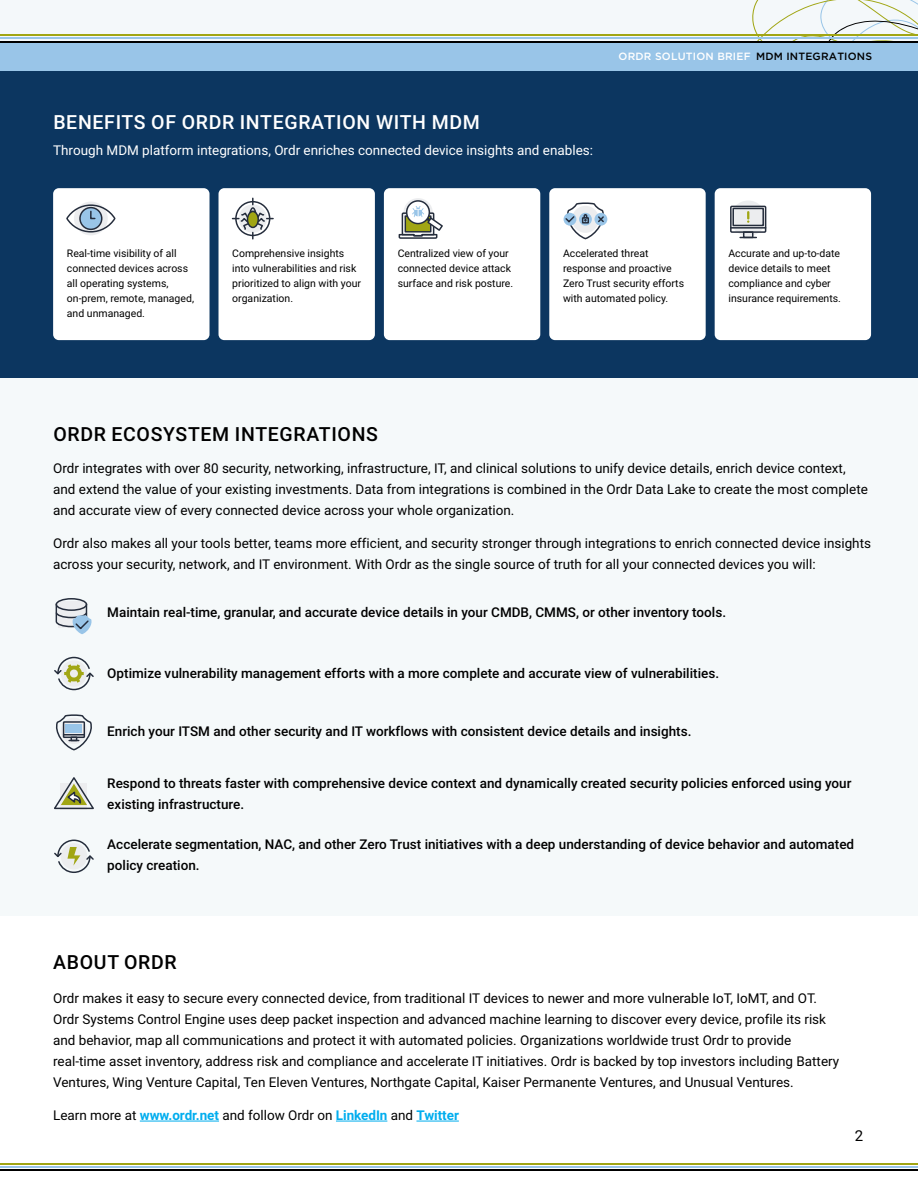
<style>
.page{position:relative;width:918px;height:1188px;background:#fff}
.page>*{position:absolute;margin:0;border:0;box-sizing:border-box;transform-origin:0 0}
.t1{font:500 19.5px "Roboto";letter-spacing:.035em;color:#000}
.t2{font:500 19.5px "Roboto";letter-spacing:.035em;color:#fff}
.t3{font:15px "Roboto";color:#000}
.t4{font:13.5px/21px "Roboto";color:#000}
.t5{font:500 13.5px/21px "Roboto";color:#000}
.t6{font:13.5px "Roboto";color:#fff}
.t7{font:10.5px/15px "Roboto";color:#000}
.t8{font:500 10.5px "Gotham";letter-spacing:.02em;color:#fff}
.s1{color:#000}
.s2{font-weight:700;color:#00adee}
</style>
<div class="page">
<div style="left:0;top:378px;width:918px;height:537px;background:#f5f9fa"></div>
<div style="left:58px;top:601px;width:27px;height:27px;background:#ecedef"></div>
<div style="left:0;top:70px;width:918px;height:308px;background:#0c3660"></div>
<hr style="left:0;top:1166px;width:918px;height:1px;background:#99c5e8">
<hr style="left:0;top:1163px;width:918px;height:1px;background:#a1a614">
<hr style="left:0;top:1170px;width:918px;height:1px;background:#000">
<div style="left:0;top:0;width:918px;height:70px;background:#f4f8fa"></div>
<svg style="left:749px;top:0;width:169px;height:43px"></svg>
<hr style="left:0;top:38px;width:918px;height:1px;background:#99c5e8">
<hr style="left:0;top:34px;width:918px;height:2px;background:#a1a614">
<hr style="left:0;top:41px;width:918px;height:1px;background:#000">
<hr style="left:140px;top:1121px;width:79px;height:1px;background:#00adee">
<hr style="left:336px;top:1121px;width:51px;height:1px;background:#00adee">
<hr style="left:416px;top:1121px;width:43px;height:1px;background:#00adee">
<div style="left:0;top:43px;width:918px;height:27px;background:#99c5e8"></div>
<div style="left:56px;top:598px;width:31px;height:13px;border:2px solid #252d3c;border-radius:50%"></div>
<svg style="left:55px;top:603px;width:37px;height:31px"></svg>
<svg style="left:54px;top:656px;width:40px;height:35px"></svg>
<svg style="left:55px;top:715px;width:37px;height:36px"></svg>
<svg style="left:54px;top:777px;width:40px;height:33px"></svg>
<svg style="left:54px;top:839px;width:40px;height:34px"></svg>
<div style="left:53px;top:188px;width:157px;height:152px;background:#fff;border-radius:6px"></div>
<svg style="left:74px;top:202px;width:34px;height:33px"></svg>
<div style="left:66px;top:204px;width:50px;height:29px;border:2px solid #252d3c;border-radius:50%"></div>
<div style="left:80px;top:208px;width:22px;height:21px;background:#99c5e8;border-radius:50%"></div>
<div style="left:79px;top:207px;width:23px;height:23px;border:2px solid #252d3c;border-radius:50%"></div>
<svg style="left:90px;top:210px;width:6px;height:10px"></svg>
<div style="left:219px;top:188px;width:156px;height:152px;background:#fff;border-radius:6px"></div>
<div style="left:384px;top:188px;width:156px;height:152px;background:#fff;border-radius:6px"></div>
<div style="left:549px;top:188px;width:157px;height:152px;background:#fff;border-radius:6px"></div>
<div style="left:715px;top:188px;width:156px;height:152px;background:#fff;border-radius:6px"></div>
<svg style="left:233px;top:198px;width:40px;height:41px"></svg>
<div style="left:247px;top:211px;width:11px;height:16px;background:#a1a614;border-radius:50%"></div>
<div style="left:247px;top:211px;width:12px;height:17px;border:2px solid #252d3c;border-radius:50%"></div>
<div style="left:403px;top:198px;width:30px;height:30px;background:#ecedef;border-radius:50%"></div>
<svg style="left:398px;top:200px;width:45px;height:39px"></svg>
<svg style="left:564px;top:203px;width:42px;height:37px"></svg>
<svg style="left:730px;top:201px;width:36px;height:35px"></svg>
<div style="left:730px;top:206px;width:36px;height:27px;border:2px solid #252d3c"></div>
<div style="left:732px;top:208px;width:32px;height:18px;border:2px solid #252d3c"></div>
<hr style="left:731px;top:227px;width:35px;height:2px;background:#252d3c">
<div style="left:743px;top:231px;width:10px;height:7px;border:2px solid #252d3c"></div>
<svg style="left:747px;top:211px;width:2px;height:12px"></svg>
<h1 class="t2" style="left:53px;top:108px;width:428px">BENEFITS OF ORDR INTEGRATION WITH MDM</h1>
<p class="t6" style="left:53px;top:140px;width:541px">Through MDM platform integrations, Ordr enriches connected device insights and enables:</p>
<p class="t8" style="left:619px;top:51px;width:255px">ORDR SOLUTION BRIEF <span class="s1">MDM INTEGRATIONS</span></p>
<p class="t7" style="left:67px;top:245px;width:129px">Real-time visibility of all connected devices across all operating systems, on-prem, remote, managed, and unmanaged.</p>
<p class="t7" style="left:232px;top:245px;width:130px">Comprehensive insights into vulnerabilities and risk prioritized to align with your organization.</p>
<p class="t7" style="left:398px;top:245px;width:117px">Centralized view of your connected device attack surface and risk posture.</p>
<p class="t7" style="left:563px;top:245px;width:123px">Accelerated threat response and proactive<br>Zero Trust security efforts with automated policy.</p>
<p class="t7" style="left:728px;top:245px;width:114px">Accurate and up-to-date device details to meet compliance and cyber insurance requirements.</p>
<h1 class="t1" style="left:53px;top:421px;width:326px">ORDR ECOSYSTEM INTEGRATIONS</h1>
<p class="t4" style="left:53px;top:457px;width:816px">Ordr integrates with over 80 security, networking, infrastructure, IT, and clinical solutions to unify device details, enrich device context, and extend the value of your existing investments. Data from integrations is combined in the Ordr Data Lake to create the most complete and accurate view of every connected device across your whole organization.</p>
<p class="t4" style="left:53px;top:532px;width:819px">Ordr also makes all your tools better, teams more efficient, and security stronger through integrations to enrich connected device insights across your security, network, and IT environment. With Ordr as the single source of truth for all your connected devices you will:</p>
<p class="t5" style="left:107px;top:601px;width:620px">Maintain real-time, granular, and accurate device details in your CMDB, CMMS, or other inventory tools.</p>
<p class="t5" style="left:107px;top:662px;width:613px">Optimize vulnerability management efforts with a more complete and accurate view of vulnerabilities.</p>
<p class="t5" style="left:107px;top:721px;width:586px">Enrich your ITSM and other security and IT workflows with consistent device details and insights.</p>
<p class="t5" style="left:107px;top:773px;width:746px">Respond to threats faster with comprehensive device context and dynamically created security policies enforced using your existing infrastructure.</p>
<p class="t5" style="left:107px;top:833px;width:748px">Accelerate segmentation, NAC, and other Zero Trust initiatives with a deep understanding of device behavior and automated policy creation.</p>
<h1 class="t1" style="left:53px;top:949px;width:125px">ABOUT ORDR</h1>
<p class="t4" style="left:53px;top:987px;width:788px">Ordr makes it easy to secure every connected device, from traditional IT devices to newer and more vulnerable IoT, IoMT, and OT.<br>Ordr Systems Control Engine uses deep packet inspection and advanced machine learning to discover every device, profile its risk and behavior, map all communications and protect it with automated policies. Organizations worldwide trust Ordr to provide real-time asset inventory, address risk and compliance and accelerate IT initiatives. Ordr is backed by top investors including Battery Ventures, Wing Venture Capital, Ten Eleven Ventures, Northgate Capital, Kaiser Permanente Ventures, and Unusual Ventures.</p>
<p class="t4" style="left:53px;top:1104px;width:407px">Learn more at <span class="s2">www.ordr.net</span> and follow Ordr on <span class="s2">LinkedIn</span> and <span class="s2">Twitter</span></p>
<p class="t3" style="left:855px;top:1125px;width:10px">2</p>
</div>
